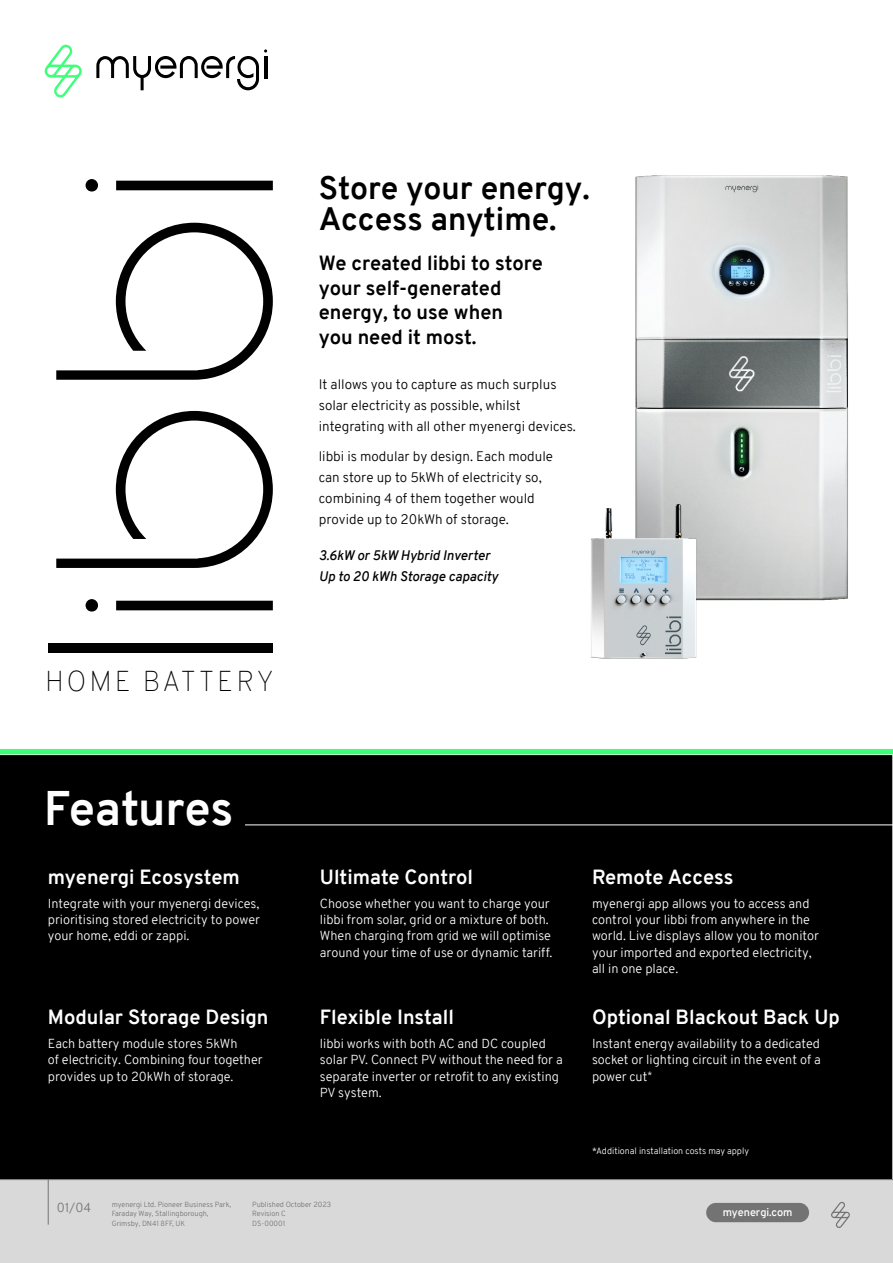
<style>
.page{position:relative;width:893px;height:1263px;background:#fff}
.page>*{position:absolute;margin:0;border:0;box-sizing:border-box;transform-origin:0 0}
.t1{font:300 311.55px "Energi";color:#000}
.t2{font:700 47.4px "Overpass";letter-spacing:-.005em;color:#fff}
.t3{font:700 31.65px/31px "Overpass";color:#000}
.t4{font:100 28.05px "Overpass";letter-spacing:.1em;color:#000}
.t5{font:700 20.1px "Overpass";color:#fff}
.t6{font:700 20.1px/24.5px "Overpass";color:#000}
.t7{font:300 13.5px/21px "Overpass";color:#000}
.t8{font:italic 600 13.5px/21px "Overpass";color:#000}
.t9{font:300 12.75px/16.4px "Overpass";color:#fff}
.t10{font:300 12.75px "Overpass";color:#737373}
.t11{font:600 10.95px "Overpass";color:#fff}
.t12{font:300 9px "Overpass";color:#fff}
.t13{font:300 7.35px "Overpass";color:#737373}
</style>
<div class="page">
<div style="left:0;top:754px;width:893px;height:425px;background:#000"></div>
<div style="left:0;top:749px;width:893px;height:5px;background:#40ff7a"></div>
<div style="left:0;top:1179px;width:893px;height:84px;background:#d9d9d9"></div>
<svg style="left:831px;top:1202px;width:19px;height:26px"></svg>
<div style="left:706px;top:1203px;width:103px;height:19px;background:#737373;border-radius:10px"></div>
<hr style="left:48px;top:1179px;width:1px;height:45px;background:#737373">
<hr style="left:0;top:1179px;width:893px;height:1px;background:#737373">
<hr style="left:245px;top:824px;width:648px;height:1px;background:#fff">
<svg style="left:45px;top:44px;width:37px;height:53px"></svg>
<svg style="left:96px;top:49px;width:171px;height:41px"></svg>
<img style="left:635px;top:175px;width:213px;height:426px">
<img style="left:591px;top:500px;width:110px;height:159px">
<p class="t1" style="left:-4px;top:668px;width:506px;rotate:-90deg">libbi</p>
<p class="t4" style="left:45px;top:661px;width:230px">HOME BATTERY</p>
<p class="t2" style="left:44px;top:774px;width:191px">Features</p>
<p class="t5" style="left:48px;top:862px;width:193px">myenergi Ecosystem</p>
<p class="t9" style="left:48px;top:895px;width:214px;text-align:justify">Integrate with your myenergi devices, prioritising stored electricity to power your home, eddi or zappi.</p>
<p class="t5" style="left:48px;top:1003px;width:222px">Modular Storage Design</p>
<p class="t9" style="left:48px;top:1035px;width:216px">Each battery module stores 5kWh<br>of electricity. Combining four together provides up to 20kWh of storage.</p>
<p class="t3" style="left:319px;top:172px;width:273px">Store your energy.<br>Access anytime.</p>
<p class="t6" style="left:319px;top:251px;width:226px">We created libbi to store your self-generated energy, to use when<br>you need it most.</p>
<p class="t7" style="left:319px;top:374px;width:259px">It allows you to capture as much surplus solar electricity as possible, whilst integrating with all other myenergi devices.</p>
<p class="t7" style="left:319px;top:446px;width:236px">libbi is modular by design. Each module can store up to 5kWh of electricity so, combining 4 of them together would provide up to 20kWh of storage.</p>
<p class="t8" style="left:319px;top:545px;width:181px">3.6kW or 5kW Hybrid Inverter<br>Up to 20 kWh Storage capacity</p>
<p class="t5" style="left:320px;top:862px;width:155px">Ultimate Control</p>
<p class="t9" style="left:320px;top:895px;width:234px">Choose whether you want to charge your libbi from solar, grid or a mixture of both.<br>When charging from grid we will optimise around your time of use or dynamic tariff.</p>
<p class="t5" style="left:320px;top:1003px;width:135px">Flexible Install</p>
<p class="t9" style="left:320px;top:1035px;width:244px">libbi works with both AC and DC coupled solar PV. Connect PV without the need for a separate inverter or retrofit to any existing PV system.</p>
<p class="t5" style="left:592px;top:862px;width:143px">Remote Access</p>
<p class="t9" style="left:592px;top:895px;width:228px">myenergi app allows you to access and control your libbi from anywhere in the world. Live displays allow you to monitor your imported and exported electricity, all in one place.</p>
<p class="t5" style="left:592px;top:1003px;width:249px">Optional Blackout Back Up</p>
<p class="t9" style="left:592px;top:1035px;width:230px;text-align:justify">Instant energy availability to a dedicated socket or lighting circuit in the event of a power cut<sup>*</sup></p>
<p class="t12" style="left:592px;top:1144px;width:159px">*Additional installation costs may apply</p>
<p class="t13" style="left:112px;top:1199px;width:121px">myenergi Ltd. Pioneer Business Park,</p>
<p class="t13" style="left:112px;top:1208px;width:98px">Faraday Way, Stallingborough,</p>
<p class="t13" style="left:112px;top:1218px;width:75px">Grimsby, DN41 8FF, UK</p>
<p class="t13" style="left:252px;top:1199px;width:81px">Published October 2023</p>
<p class="t13" style="left:252px;top:1208px;width:35px">Revision C</p>
<p class="t13" style="left:252px;top:1218px;width:35px">DS-00001</p>
<p class="t10" style="left:57px;top:1198px;width:36px">01/04</p>
<p class="t11" style="left:723px;top:1204px;width:71px">myenergi.com</p>
</div>
